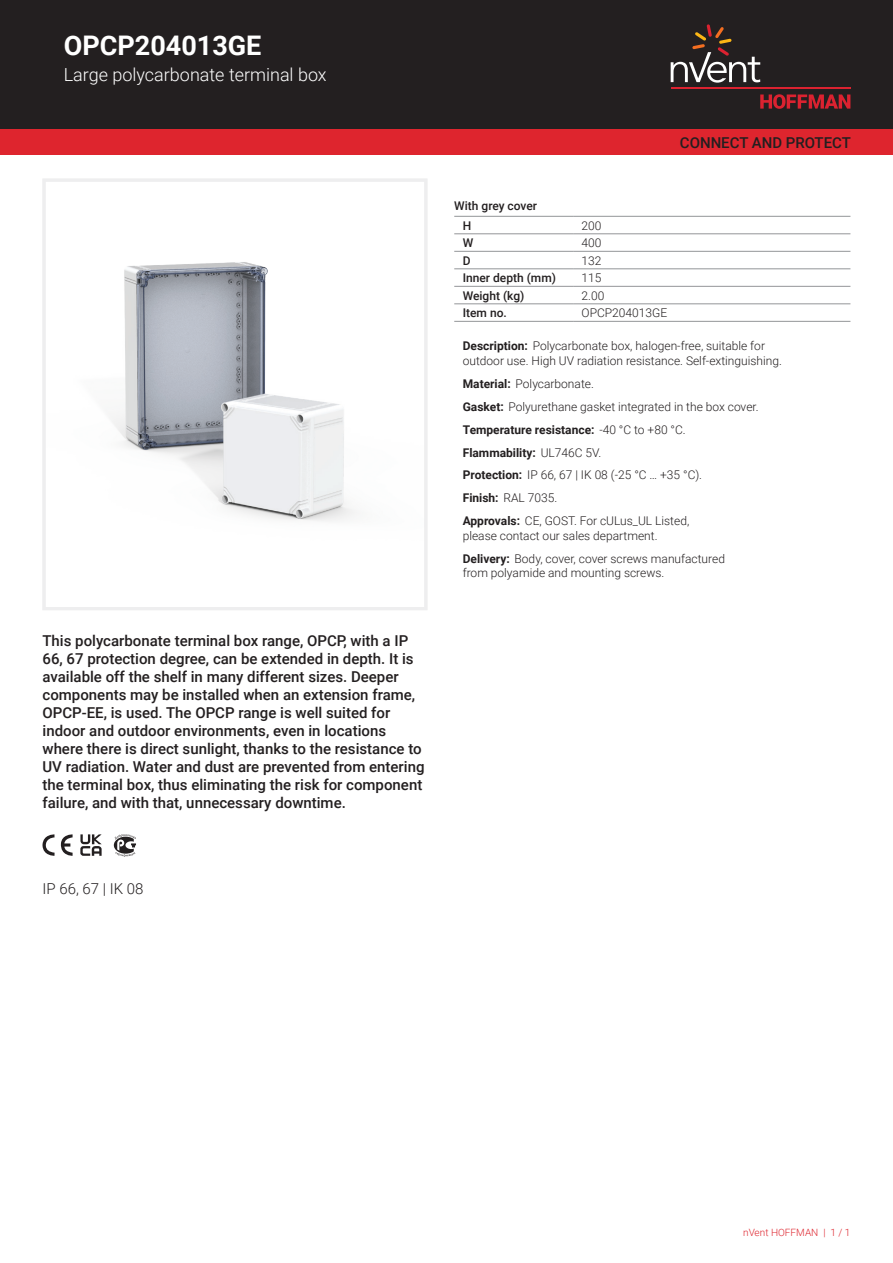
<style>
.page{position:relative;width:893px;height:1263px;background:#fff}
.page>*{position:absolute;margin:0;border:0;box-sizing:border-box;transform-origin:0 0}
.t1{font:700 27px "Roboto";color:#fff}
.t2{font:300 18px "Roboto";color:#fff}
.t3{font:500 15px/18px "Roboto";color:#231f20}
.t4{font:300 15px "Roboto";color:#231f20}
.t5{font:300 12px/23px "Roboto";color:#231f20}
.t6{font:500 12px/20.1px "Roboto";color:#231f20}
.t7{font:300 10.05px "Roboto";color:#de252e}
.s1{font-weight:700}
</style>
<div class="page">
<div style="left:0;top:0;width:893px;height:129px;background:#231f20"></div>
<svg style="left:760px;top:94px;width:90px;height:15px"></svg>
<hr style="left:671px;top:88px;width:179px;height:1px;background:#db2230">
<svg style="left:671px;top:24px;width:89px;height:59px"></svg>
<div style="left:0;top:129px;width:893px;height:26px;background:#de252e"></div>
<hr style="left:454px;top:216px;width:119px;height:1px;background:#939598">
<hr style="left:454px;top:234px;width:119px;height:1px;background:#939598">
<hr style="left:573px;top:216px;width:277px;height:1px;background:#939598">
<hr style="left:573px;top:234px;width:277px;height:1px;background:#939598">
<hr style="left:454px;top:251px;width:119px;height:1px;background:#939598">
<hr style="left:573px;top:251px;width:277px;height:1px;background:#939598">
<hr style="left:454px;top:269px;width:119px;height:1px;background:#939598">
<hr style="left:573px;top:269px;width:277px;height:1px;background:#939598">
<hr style="left:454px;top:286px;width:119px;height:1px;background:#939598">
<hr style="left:573px;top:286px;width:277px;height:1px;background:#939598">
<hr style="left:454px;top:304px;width:119px;height:1px;background:#939598">
<hr style="left:454px;top:321px;width:119px;height:1px;background:#939598">
<hr style="left:573px;top:304px;width:277px;height:1px;background:#939598">
<hr style="left:573px;top:321px;width:277px;height:1px;background:#939598">
<img style="left:111px;top:262px;width:246px;height:259px">
<svg style="left:43px;top:834px;width:30px;height:22px"></svg>
<svg style="left:80px;top:834px;width:22px;height:22px"></svg>
<svg style="left:114px;top:834px;width:22px;height:23px"></svg>
<div style="left:43px;top:179px;width:384px;height:431px;border:3px solid #eeeeef"></div>
<h1 class="t1" style="left:64px;top:27px;width:199px">OPCP204013GE</h1>
<p class="t2" style="left:64px;top:62px;width:264px">Large polycarbonate terminal box</p>
<p class="t3" style="left:43px;top:631px;width:384px">This polycarbonate terminal box range, OPCP, with a IP 66, 67 protection degree, can be extended in depth. It is available off the shelf in many different sizes. Deeper components may be installed when an extension frame, OPCP-EE, is used. The OPCP range is well suited for indoor and outdoor environments, even in locations where there is direct sunlight, thanks to the resistance to UV radiation. Water and dust are prevented from entering the terminal box, thus eliminating the risk for component failure, and with that, unnecessary downtime.</p>
<p class="t4" style="left:43px;top:878px;width:102px">IP 66, 67 | IK 08</p>
<p class="t6" style="left:463px;top:195px;width:76px;text-indent:-9px">With grey cover<br>H</p>
<p class="t5" style="left:582px;top:213px;width:21px">200</p>
<p class="t3" style="left:680px;top:133px;width:173px">CONNECT AND PROTECT</p>
<p class="t6" style="left:463px;top:232px;width:12px">W</p>
<p class="t5" style="left:582px;top:231px;width:21px">400</p>
<p class="t6" style="left:463px;top:250px;width:9px">D</p>
<p class="t5" style="left:582px;top:248px;width:21px">132</p>
<p class="t6" style="left:463px;top:267px;width:95px">Inner depth (mm)</p>
<p class="t5" style="left:582px;top:266px;width:21px">115</p>
<p class="t6" style="left:463px;top:285px;width:63px">Weight (kg)</p>
<p class="t5" style="left:582px;top:283px;width:24px">2.00</p>
<p class="t6" style="left:463px;top:302px;width:46px">Item no.</p>
<p class="t5" style="left:582px;top:301px;width:87px">OPCP204013GE</p>
<p class="t5" style="left:463px;top:339px;width:321px;line-height:14.4px"><span class="s1">Description:</span> Polycarbonate box, halogen-free, suitable for outdoor use. High UV radiation resistance. Self-extinguishing.</p>
<p class="t5" style="left:463px;top:372px;width:297px"><span class="s1">Material:</span> Polycarbonate.<br><span class="s1">Gasket:</span> Polyurethane gasket integrated in the box cover.<br><span class="s1">Temperature resistance:</span> -40 °C to +80 °C.<br><span class="s1">Flammability:</span> UL746C 5V.<br><span class="s1">Protection:</span> IP 66, 67 | IK 08 (-25 °C … +35 °C).<br><span class="s1">Finish:</span> RAL 7035.<br><span class="s1">Approvals:</span> CE, GOST. For cULus_UL Listed,</p>
<p class="t5" style="left:463px;top:523px;width:264px">please contact our sales department.<br><span class="s1">Delivery:</span> Body, cover, cover screws manufactured</p>
<p class="t5" style="left:463px;top:561px;width:203px">from polyamide and mounting screws.</p>
<p class="t7" style="left:743px;top:1226px;width:109px">nVent HOFFMAN | 1 / 1</p>
</div>
